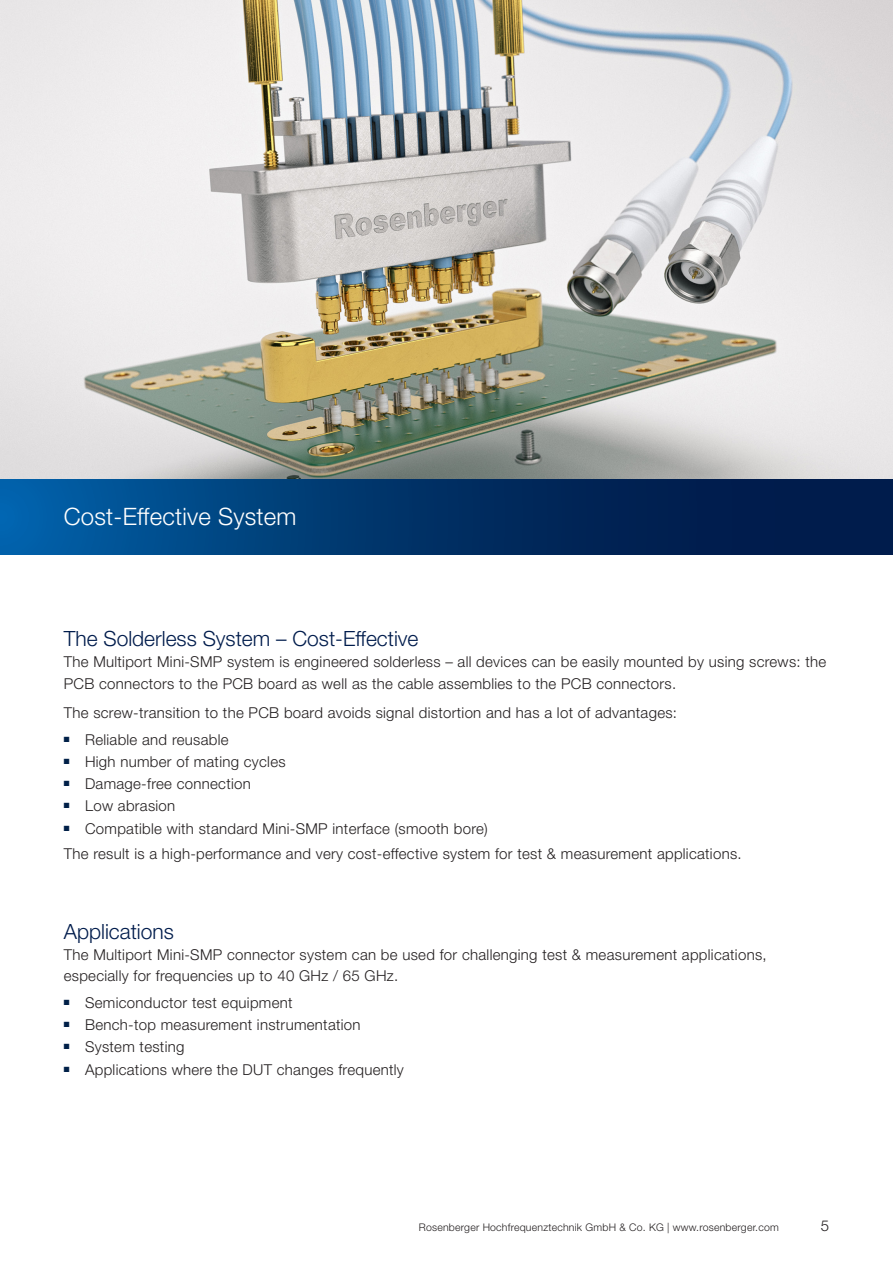
<style>
.page{position:relative;width:893px;height:1263px;background:#fff}
.page>*{position:absolute;margin:0;border:0;box-sizing:border-box;transform-origin:0 0}
.t1{font:300 24px "Helvetica Neue LT Pro";letter-spacing:.01em;color:#fff}
.t2{font:300 21px "Helvetica Neue LT Pro";color:#001c4c}
.t3{font:300 15px/21px "Helvetica Neue LT Pro";letter-spacing:.02em;color:#231f20}
.t4{font:300 10.5px "Helvetica Neue LT Pro";letter-spacing:.02em;color:#231f20}
</style>
<div class="page">
<svg style="left:0;top:478px;width:893px;height:77px;background:#02366c"></svg>
<img style="left:0;top:0;width:893px;height:478px">
<h1 class="t1" style="left:64px;top:502px;width:234px">Cost-Effective System</h1>
<h2 class="t2" style="left:64px;top:626px;width:356px">The Solderless System – Cost-Effective</h2>
<p class="t3" style="left:64px;top:651px;width:764px">The Multiport Mini-SMP system is engineered solderless – all devices can be easily mounted by using screws: the<br>PCB connectors to the PCB board as well as the cable assemblies to the PCB connectors.</p>
<p class="t3" style="left:64px;top:702px;width:615px">The screw-transition to the PCB board avoids signal distortion and has a lot of advantages:</p>
<p class="t3" style="left:64px;top:728px;width:166px"><sup>■</sup> Reliable and reusable</p>
<p class="t3" style="left:64px;top:751px;width:223px"><sup>■</sup> High number of mating cycles</p>
<p class="t3" style="left:64px;top:773px;width:189px"><sup>■</sup> Damage-free connection</p>
<p class="t3" style="left:64px;top:795px;width:113px"><sup>■</sup> Low abrasion</p>
<p class="t3" style="left:64px;top:815px;width:679px;line-height:25.2px"><sup>■</sup> Compatible with standard Mini-SMP interface (smooth bore)<br>The result is a high-performance and very cost-effective system for test &amp; measurement applications.</p>
<h2 class="t2" style="left:64px;top:919px;width:112px">Applications</h2>
<p class="t3" style="left:64px;top:944px;width:704px">The Multiport Mini-SMP connector system can be used for challenging test &amp; measurement applications, especially for frequencies up to 40 GHz / 65 GHz.</p>
<p class="t3" style="left:64px;top:992px;width:230px"><sup>■</sup> Semiconductor test equipment</p>
<p class="t3" style="left:64px;top:1014px;width:298px"><sup>■</sup> Bench-top measurement instrumentation</p>
<p class="t3" style="left:64px;top:1036px;width:122px"><sup>■</sup> System testing</p>
<p class="t3" style="left:64px;top:1058px;width:342px"><sup>■</sup> Applications where the DUT changes frequently</p>
<p class="t4" style="left:419px;top:1221px;width:361px">Rosenberger Hochfrequenztechnik GmbH &amp; Co. KG | www.rosenberger.com</p>
<p class="t3" style="left:821px;top:1215px;width:10px">5</p>
</div>
